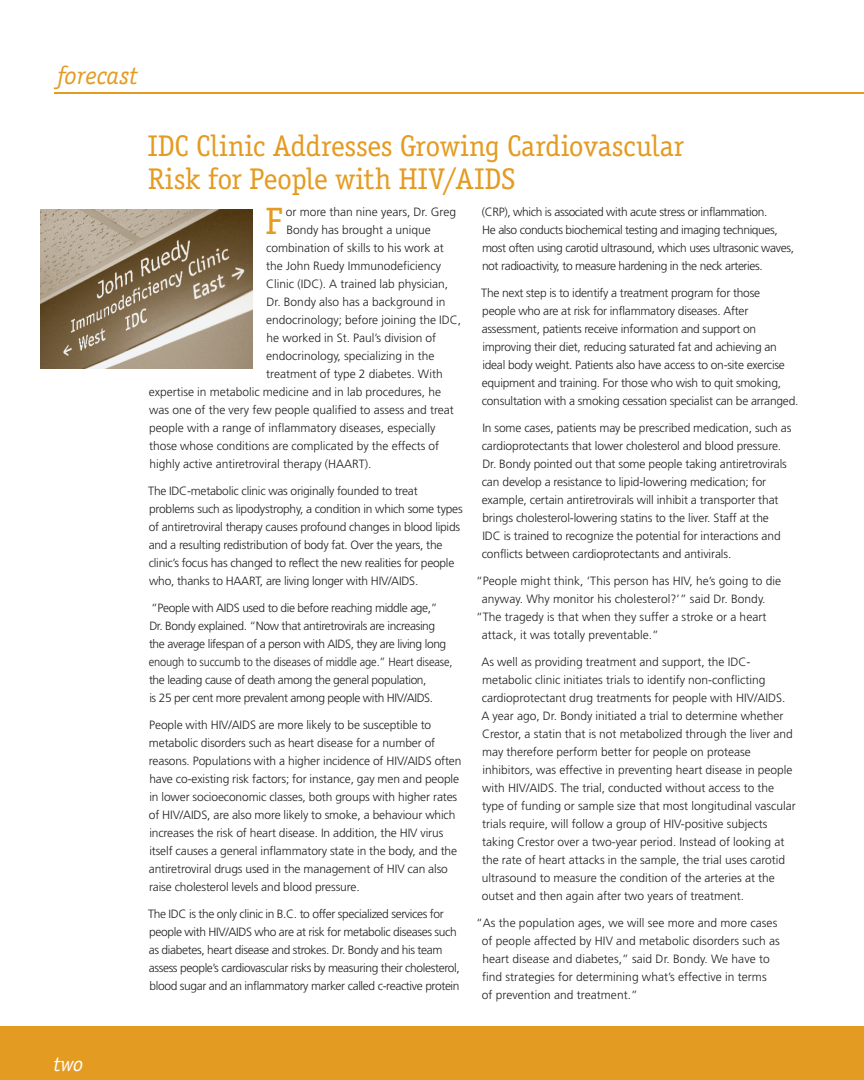
<style>
.page{position:relative;width:864px;height:1080px;background:#fff}
.page>*{position:absolute;margin:0;border:0;box-sizing:border-box;transform-origin:0 0}
.t1{font:38.25px "Officina Serif";color:#e49b22}
.t2{font:30px/33px "Officina Serif";letter-spacing:-.01em;color:#e49b22}
.t3{font:italic 25.5px "Officina Serif Std";color:#e49b22}
.t4{font:italic 21px "Officina Serif Std";color:#fff}
.t5{font:300 12px/18px "Frutiger LT Std";letter-spacing:-.01em;color:#231f20}
.t6{font:300 12px/18px "Frutiger LT Std";letter-spacing:-.03em;color:#231f20}
</style>
<div class="page">
<div style="left:0;top:1026px;width:864px;height:54px;background:#e49b22"></div>
<hr style="left:54px;top:92px;width:810px;height:1px;background:#e49b22">
<img style="left:40px;top:210px;width:212px;height:158px">
<h3 class="t3" style="left:57px;top:61px;width:82px">forecast</h3>
<h2 class="t2" style="left:148px;top:130px;width:538px">IDC Clinic Addresses Growing Cardiovascular<br>Risk for People with HIV/AIDS</h2>
<h1 class="t1" style="left:265px;top:198px;width:19px">F</h1>
<p class="t5" style="left:286px;top:203px;width:172px">or more than nine years, Dr. Greg</p>
<p class="t6" style="left:482px;top:203px;width:314px">(CRP), which is associated with acute stress or inflammation.<br>He also conducts biochemical testing and imaging techniques, most often using carotid ultrasound, which uses ultrasonic waves, not radioactivity, to measure hardening in the neck arteries.</p>
<p class="t5" style="left:481px;top:284px;width:319px">The next step is to identify a treatment program for those<br>people who are at risk for inflammatory diseases. After assessment, patients receive information and support on improving their diet, reducing saturated fat and achieving an ideal body weight. Patients also have access to on-site exercise equipment and training. For those who wish to quit smoking, consultation with a smoking cessation specialist can be arranged.</p>
<p class="t5" style="left:482px;top:419px;width:311px">In some cases, patients may be prescribed medication, such as cardioprotectants that lower cholesterol and blood pressure.<br>Dr. Bondy pointed out that some people taking antiretrovirals can develop a resistance to lipid-lowering medication; for example, certain antiretrovirals will inhibit a transporter that brings cholesterol-lowering statins to the liver. Staff at the<br>IDC is trained to recognize the potential for interactions and conflicts between cardioprotectants and antivirals.</p>
<p class="t5" style="left:476px;top:572px;width:307px">“People might think, ‘This person has HIV, he’s going to die</p>
<p class="t5" style="left:482px;top:590px;width:285px">anyway. Why monitor his cholesterol?’” said Dr. Bondy.</p>
<p class="t5" style="left:476px;top:608px;width:292px">“The tragedy is that when they suffer a stroke or a heart</p>
<p class="t5" style="left:482px;top:626px;width:179px">attack, it was totally preventable.”</p>
<p class="t5" style="left:481px;top:653px;width:316px">As well as providing treatment and support, the IDC&shy;metabolic clinic initiates trials to identify non-conflicting cardioprotectant drug treatments for people with HIV/AIDS.<br>A year ago, Dr. Bondy initiated a trial to determine whether Crestor, a statin that is not metabolized through the liver and may therefore perform better for people on protease inhibitors, was effective in preventing heart disease in people with HIV/AIDS. The trial, conducted without access to the type of funding or sample size that most longitudinal vascular trials require, will follow a group of HIV-positive subjects taking Crestor over a two-year period. Instead of looking at the rate of heart attacks in the sample, the trial uses carotid ultrasound to measure the condition of the arteries at the outset and then again after two years of treatment.</p>
<p class="t5" style="left:482px;top:914px;width:300px;text-indent:-6px">“As the population ages, we will see more and more cases of people affected by HIV and metabolic disorders such as heart disease and diabetes,” said Dr. Bondy. We have to find strategies for determining what’s effective in terms of prevention and treatment.”</p>
<p class="t5" style="left:286px;top:221px;width:146px">Bondy has brought a unique</p>
<p class="t5" style="left:266px;top:239px;width:179px">combination of skills to his work at</p>
<p class="t5" style="left:266px;top:257px;width:176px">the John Ruedy Immunodeficiency</p>
<p class="t5" style="left:266px;top:275px;width:183px">Clinic (IDC). A trained lab physician,</p>
<p class="t5" style="left:267px;top:293px;width:181px">Dr. Bondy also has a background in</p>
<p class="t5" style="left:266px;top:311px;width:197px">endocrinology; before joining the IDC,</p>
<p class="t5" style="left:267px;top:329px;width:171px">he worked in St. Paul’s division of</p>
<p class="t5" style="left:266px;top:347px;width:170px">endocrinology, specializing in the</p>
<p class="t5" style="left:266px;top:365px;width:178px">treatment of type 2 diabetes. With</p>
<p class="t5" style="left:149px;top:383px;width:294px">expertise in metabolic medicine and in lab procedures, he</p>
<p class="t5" style="left:149px;top:401px;width:306px">was one of the very few people qualified to assess and treat</p>
<p class="t5" style="left:149px;top:419px;width:288px">people with a range of inflammatory diseases, especially</p>
<p class="t5" style="left:149px;top:437px;width:292px">those whose conditions are complicated by the effects of</p>
<p class="t5" style="left:149px;top:455px;width:224px">highly active antiretroviral therapy (HAART).</p>
<p class="t5" style="left:148px;top:482px;width:316px">The IDC-metabolic clinic was originally founded to treat problems such as lipodystrophy, a condition in which some types of antiretroviral therapy causes profound changes in blood lipids and a resulting redistribution of body fat. Over the years, the clinic’s focus has changed to reflect the new realities for people who, thanks to HAART, are living longer with HIV/AIDS.</p>
<p class="t6" style="left:149px;top:599px;width:305px">“People with AIDS used to die before reaching middle age,”<br>Dr. Bondy explained. “Now that antiretrovirals are increasing the average lifespan of a person with AIDS, they are living long enough to succumb to the diseases of middle age.” Heart disease, the leading cause of death among the general population,<br>is 25 per cent more prevalent among people with HIV/AIDS.</p>
<p class="t5" style="left:149px;top:716px;width:314px">People with HIV/AIDS are more likely to be susceptible to metabolic disorders such as heart disease for a number of reasons. Populations with a higher incidence of HIV/AIDS often have co-existing risk factors; for instance, gay men and people in lower socioeconomic classes, both groups with higher rates of HIV/AIDS, are also more likely to smoke, a behaviour which increases the risk of heart disease. In addition, the HIV virus itself causes a general inflammatory state in the body, and the antiretroviral drugs used in the management of HIV can also raise cholesterol levels and blood pressure.</p>
<p class="t6" style="left:148px;top:905px;width:313px">The IDC is the only clinic in B.C. to offer specialized services for people with HIV/AIDS who are at risk for metabolic diseases such as diabetes, heart disease and strokes. Dr. Bondy and his team assess people’s cardiovascular risks by measuring their cholesterol, blood sugar and an inflammatory marker called c-reactive protein</p>
<h3 class="t4" style="left:53px;top:1052px;width:31px">two</h3>
</div>
